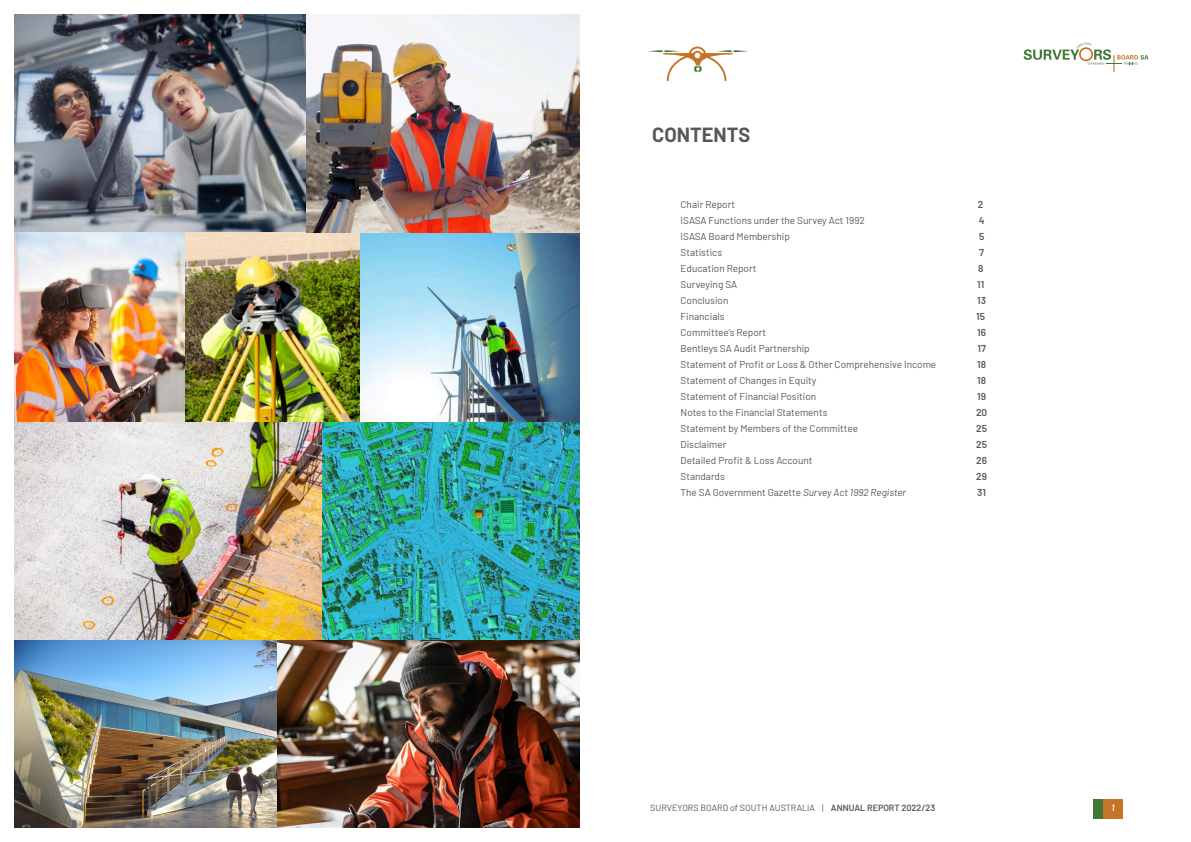
<style>
.page{position:relative;width:1191px;height:842px;background:#fff}
.page>*{position:absolute;margin:0;border:0;box-sizing:border-box;transform-origin:0 0}
.t1{font:700 20px "Barlow";color:#57585a}
.t2{font:10px "Barlow";color:#57585a}
.t3{font:600 10px "Barlow";color:#57585a}
.t4{font:9px "Barlow";color:#57585a}
.t5{font:italic 600 9px "Barlow";color:#fff}
.s1{font-style:italic}
.s2{font-weight:600}
</style>
<div class="page">
<div style="left:1103px;top:799px;width:20px;height:20px;background:#c67428"></div>
<div style="left:1093px;top:799px;width:10px;height:20px;background:#417838"></div>
<svg style="left:1023px;top:43px;width:125px;height:29px"></svg>
<img style="left:14px;top:14px;width:292px;height:218px">
<img style="left:14px;top:232px;width:172px;height:190px">
<img style="left:186px;top:232px;width:174px;height:190px">
<img style="left:360px;top:232px;width:220px;height:190px">
<img style="left:322px;top:422px;width:257px;height:219px">
<img style="left:14px;top:422px;width:308px;height:219px">
<img style="left:14px;top:641px;width:264px;height:187px">
<img style="left:278px;top:641px;width:302px;height:187px">
<img style="left:306px;top:14px;width:274px;height:218px">
<svg style="left:648px;top:47px;width:100px;height:34px"></svg>
<p class="t1" style="left:652px;top:120px;width:100px">CONTENTS</p>
<p class="t2" style="left:680px;top:198px;width:56px">Chair Report</p>
<p class="t3" style="left:978px;top:197px;width:7px">2</p>
<p class="t2" style="left:680px;top:214px;width:186px">ISASA Functions under the Survey Act 1992</p>
<p class="t3" style="left:978px;top:213px;width:7px">4</p>
<p class="t2" style="left:680px;top:230px;width:111px">ISASA Board Membership</p>
<p class="t3" style="left:979px;top:229px;width:7px">5</p>
<p class="t2" style="left:680px;top:246px;width:43px">Statistics</p>
<p class="t3" style="left:979px;top:245px;width:6px">7</p>
<p class="t2" style="left:680px;top:262px;width:77px">Education Report</p>
<p class="t3" style="left:978px;top:261px;width:7px">8</p>
<p class="t2" style="left:680px;top:278px;width:58px">Surveying SA</p>
<p class="t3" style="left:977px;top:277px;width:9px">11</p>
<p class="t2" style="left:680px;top:294px;width:49px">Conclusion</p>
<p class="t3" style="left:977px;top:293px;width:10px">13</p>
<p class="t2" style="left:680px;top:310px;width:46px">Financials</p>
<p class="t3" style="left:976px;top:309px;width:10px">15</p>
<p class="t2" style="left:680px;top:326px;width:87px">Committee’s Report</p>
<p class="t3" style="left:977px;top:325px;width:10px">16</p>
<p class="t2" style="left:680px;top:342px;width:131px">Bentleys SA Audit Partnership</p>
<p class="t3" style="left:977px;top:341px;width:10px">17</p>
<p class="t2" style="left:680px;top:358px;width:257px">Statement of Profit or Loss &amp; Other Comprehensive Income</p>
<p class="t3" style="left:977px;top:357px;width:10px">18</p>
<p class="t2" style="left:680px;top:374px;width:137px">Statement of Changes in Equity</p>
<p class="t3" style="left:977px;top:373px;width:10px">18</p>
<p class="t2" style="left:680px;top:390px;width:137px">Statement of Financial Position</p>
<p class="t3" style="left:977px;top:389px;width:10px">19</p>
<p class="t2" style="left:680px;top:406px;width:148px">Notes to the Financial Statements</p>
<p class="t3" style="left:976px;top:405px;width:13px">20</p>
<p class="t2" style="left:680px;top:422px;width:179px">Statement by Members of the Committee</p>
<p class="t3" style="left:976px;top:421px;width:12px">25</p>
<p class="t2" style="left:680px;top:438px;width:47px">Disclaimer</p>
<p class="t3" style="left:976px;top:437px;width:12px">25</p>
<p class="t2" style="left:680px;top:454px;width:133px">Detailed Profit &amp; Loss Account</p>
<p class="t3" style="left:976px;top:453px;width:12px">26</p>
<p class="t2" style="left:680px;top:470px;width:46px">Standards</p>
<p class="t3" style="left:976px;top:469px;width:12px">29</p>
<p class="t2" style="left:680px;top:486px;width:227px">The SA Government Gazette <span class="s1">Survey Act 1992 Register</span></p>
<p class="t3" style="left:977px;top:485px;width:10px">31</p>
<p class="t4" style="left:650px;top:801px;width:286px">SURVEYORS BOARD of SOUTH AUSTRALIA | <span class="s2">ANNUAL REPORT 2022/23</span></p>
<p class="t5" style="left:1111px;top:801px;width:5px">1</p>
</div>
